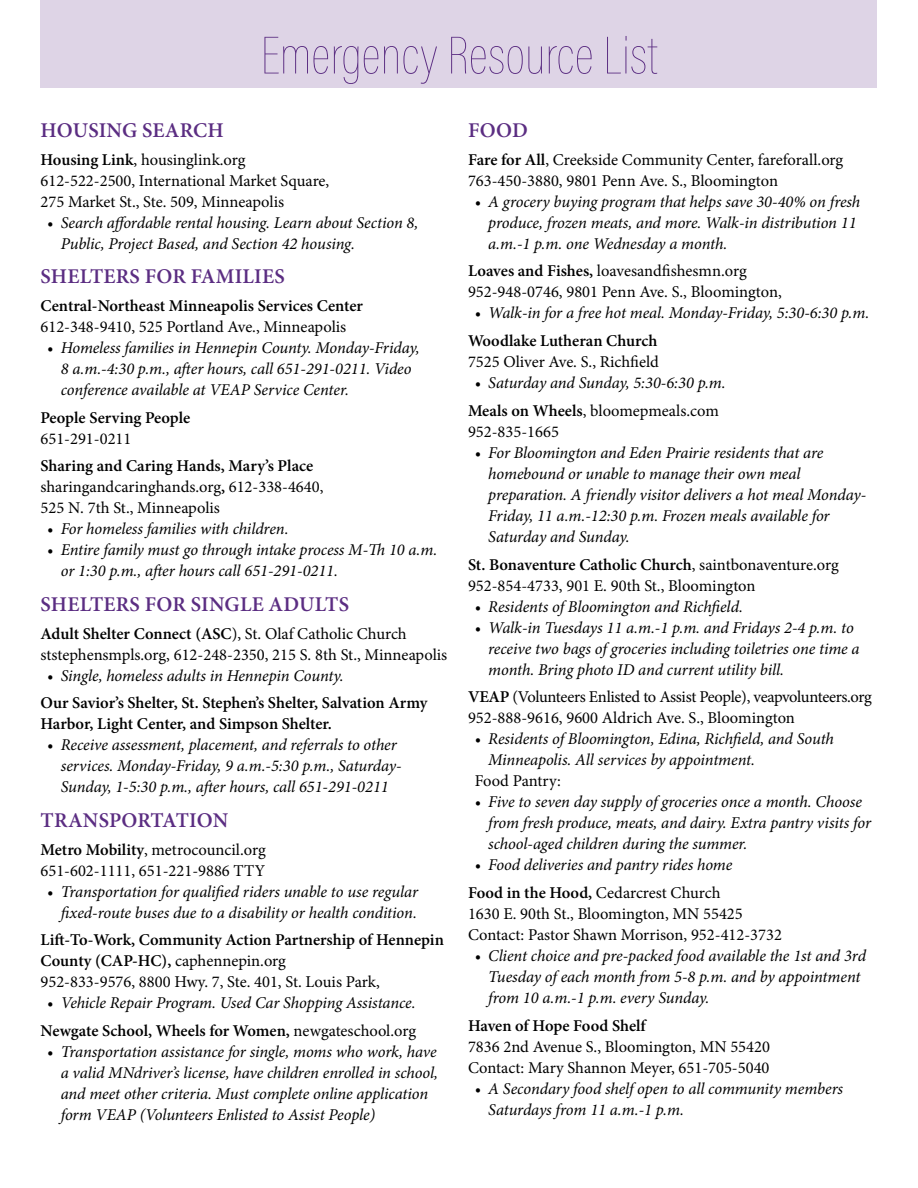
<style>
.page{position:relative;width:918px;height:1188px;background:#fff}
.page>*{position:absolute;margin:0;border:0;box-sizing:border-box;transform-origin:0 0}
.t1{font:100 54px "Acumin Pro Cond";color:#5b2d82}
.t2{font:600 21px "Minion Pro";letter-spacing:.01em;color:#5b2d82}
.t3{font:italic 16.5px/21px "Minion Pro";letter-spacing:-.01em;color:#000}
.t4{font:16.5px/21px "Minion Pro";color:#000}
.t5{font:600 16.5px/21px "Minion Pro";color:#000}
.t6{font:16.5px/21px "Minion Pro";letter-spacing:-.02em;color:#000}
.s1{font-weight:600}
.s2{font-weight:400}
.s3{font-weight:600;font-style:normal}
.s4{font-style:normal}
</style>
<div class="page">
<div style="left:40px;top:0;width:838px;height:88px;background:#ded4e6"></div>
<h1 class="t1" style="left:261px;top:22px;width:398px">Emergency Resource List</h1>
<p class="t2" style="left:41px;top:116px;width:185px">HOUSING SEARCH</p>
<p class="t4" style="left:40px;top:149px;width:290px"><span class="s1">Housing Link</span>, housinglink.org<br>612-522-2500, International Market Square,<br>275 Market St., Ste. 509, Minneapolis</p>
<p class="t3" style="left:61px;top:212px;width:359px;text-indent:-13px">• Search affordable rental housing. Learn about Section 8,<br>Public, Project Based, and Section 42 housing.</p>
<p class="t2" style="left:41px;top:262px;width:246px">SHELTERS FOR FAMILIES</p>
<p class="t5" style="left:40px;top:295px;width:324px">Central-Northeast Minneapolis Services Center</p>
<p class="t4" style="left:40px;top:316px;width:307px">612-348-9410, 525 Portland Ave., Minneapolis</p>
<p class="t3" style="left:61px;top:337px;width:360px;text-indent:-13px">• Homeless families in Hennepin County. Monday-Friday,<br>8 a.m.-4:30 p.m., after hours, call 651-291-0211. Video conference available at VEAP Service Center.</p>
<p class="t5" style="left:40px;top:407px;width:151px">People Serving People</p>
<p class="t4" style="left:40px;top:428px;width:92px">651-291-0211</p>
<p class="t4" style="left:40px;top:456px;width:284px"><span class="s1">Sharing and Caring Hands, Mary’s Place </span>sharingandcaringhands.org<span class="s1">,</span> 612-338-4640,<br>525 N. 7th St., Minneapolis</p>
<p class="t3" style="left:47px;top:519px;width:243px">• For homeless families with children.</p>
<p class="t3" style="left:61px;top:540px;width:378px;text-indent:-13px">• Entire family must go through intake process M-Th 10 a.m. or 1:30 p.m., after hours call 651-291-0211.</p>
<p class="t2" style="left:41px;top:590px;width:310px">SHELTERS FOR SINGLE ADULTS</p>
<p class="t4" style="left:40px;top:623px;width:408px"><span class="s1">Adult Shelter Connect (ASC</span>), St. Olaf Catholic Church ststephensmpls.org, 612-248-2350, 215 S. 8th St., Minneapolis</p>
<p class="t3" style="left:47px;top:665px;width:298px">• Single, homeless adults in Hennepin County.</p>
<p class="t5" style="left:40px;top:692px;width:388px">Our Savior’s Shelter, St. Stephen’s Shelter, Salvation Army<br>Harbor, Light Center, and Simpson Shelter.</p>
<p class="t3" style="left:61px;top:734px;width:342px;text-indent:-13px">• Receive assessment, placement, and referrals to other services. Monday-Friday, 9 a.m.-5:30 p.m., Saturday-<br>Sunday, 1-5:30 p.m., after hours, call 651-291-0211</p>
<p class="t2" style="left:41px;top:806px;width:189px">TRANSPORTATION</p>
<p class="t4" style="left:40px;top:839px;width:227px"><span class="s1">Metro Mobility</span>, metrocouncil.org<br>651-602-1111, 651-221-9886 TTY</p>
<p class="t3" style="left:47px;top:881px;width:372px;text-align:right">• Transportation for qualified riders unable to use regular fixed-route buses due to a disability or health condition.</p>
<p class="t5" style="left:40px;top:929px;width:405px">Lift-To-Work, Community Action Partnership of Hennepin<br>County (CAP-HC), <span class="s2">caphennepin.org<br>952-833-9576, 8800 Hwy. 7, Ste. 401, St. Louis Park,</span></p>
<p class="t3" style="left:40px;top:989px;width:377px;line-height:27.8px;text-align:center">• Vehicle Repair Program. Used Car Shopping Assistance.<br><span class="s3">Newgate School, Wheels for Women,</span> <span class="s4">newgateschool.org</span></p>
<p class="t3" style="left:61px;top:1041px;width:379px;text-indent:-13px">• Transportation assistance for single, moms who work, have a valid MNdriver’s license, have children enrolled in school, and meet other criteria. Must complete online application form VEAP (Volunteers Enlisted to Assist People)</p>
<p class="t2" style="left:468px;top:116px;width:61px">FOOD</p>
<p class="t4" style="left:468px;top:149px;width:377px"><span class="s1">Fare for All</span>, Creekside Community Center, fareforall.org<br>763-450-3880, 9801 Penn Ave. S., Bloomington</p>
<p class="t3" style="left:488px;top:191px;width:374px;text-indent:-13px">• A grocery buying program that helps save 30-40% on fresh produce, frozen meats, and more. Walk-in distribution 11 a.m.-1 p.m. one Wednesday a month.</p>
<p class="t4" style="left:468px;top:261px;width:315px"><span class="s1">Loaves and Fishes,</span> loavesandfishesmn.org<br>952-948-0746, 9801 Penn Ave. S., Bloomington,</p>
<p class="t3" style="left:475px;top:303px;width:396px">• Walk-in for a free hot meal. Monday-Friday, 5:30-6:30 p.m.</p>
<p class="t5" style="left:468px;top:330px;width:191px">Woodlake Lutheran Church</p>
<p class="t4" style="left:468px;top:351px;width:192px">7525 Oliver Ave. S., Richfield</p>
<p class="t3" style="left:468px;top:369px;width:259px;line-height:27.8px;text-align:center">• Saturday and Sunday, 5:30-6:30 p.m.<br><span class="s3">Meals on Wheels</span><span class="s4">, bloomepmeals.com</span></p>
<p class="t4" style="left:468px;top:421px;width:92px">952-835-1665</p>
<p class="t3" style="left:488px;top:442px;width:380px;text-indent:-13px">• For Bloomington and Eden Prairie residents that are homebound or unable to manage their own meal preparation. A friendly visitor delivers a hot meal Monday-Friday, 11 a.m.-12:30 p.m. Frozen meals available for Saturday and Sunday.</p>
<p class="t4" style="left:468px;top:554px;width:372px"><span class="s1">St. Bonaventure Catholic Church</span>, saintbonaventure.org<br>952-854-4733, 901 E. 90th St., Bloomington</p>
<p class="t3" style="left:475px;top:596px;width:270px">• Residents of Bloomington and Richfield.</p>
<p class="t3" style="left:488px;top:617px;width:373px;text-indent:-13px">• Walk-in Tuesdays 11 a.m.-1 p.m. and Fridays 2-4 p.m. to receive two bags of groceries including toiletries one time a month. Bring photo ID and current utility bill.</p>
<p class="t6" style="left:468px;top:687px;width:405px"><span class="s1">VEAP</span> (Volunteers Enlisted to Assist People), veapvolunteers.org<br>952-888-9616, 9600 Aldrich Ave. S., Bloomington</p>
<p class="t3" style="left:488px;top:729px;width:347px;text-indent:-13px">• Residents of Bloomington, Edina, Richfield, and South<br>Minneapolis. All services by appointment.</p>
<p class="t4" style="left:475px;top:771px;width:88px">Food Pantry:</p>
<p class="t3" style="left:488px;top:792px;width:384px;text-indent:-13px">• Five to seven day supply of groceries once a month. Choose from fresh produce, meats, and dairy. Extra pantry visits for school-aged children during the summer.</p>
<p class="t3" style="left:468px;top:851px;width:266px;line-height:27.8px;text-indent:7px">• Food deliveries and pantry rides home<br><span class="s3">Food in the Hood,</span> <span class="s4">Cedarcrest Church</span></p>
<p class="t4" style="left:468px;top:903px;width:316px">1630 E. 90th St., Bloomington, MN 55425<br>Contact: Pastor Shawn Morrison, 952-412-3732</p>
<p class="t3" style="left:488px;top:945px;width:379px;text-indent:-13px">• Client choice and pre-packed food available the 1st and 3rd<br>Tuesday of each month from 5-8 p.m. and by appointment from 10 a.m.-1 p.m. every Sunday.</p>
<p class="t5" style="left:468px;top:1015px;width:179px">Haven of Hope Food Shelf</p>
<p class="t4" style="left:468px;top:1036px;width:304px">7836 2nd Avenue S., Bloomington, MN 55420<br>Contact: Mary Shannon Meyer, 651-705-5040</p>
<p class="t3" style="left:488px;top:1078px;width:356px;text-indent:-13px">• A Secondary food shelf open to all community members<br>Saturdays from 11 a.m.-1 p.m.</p>
</div>
